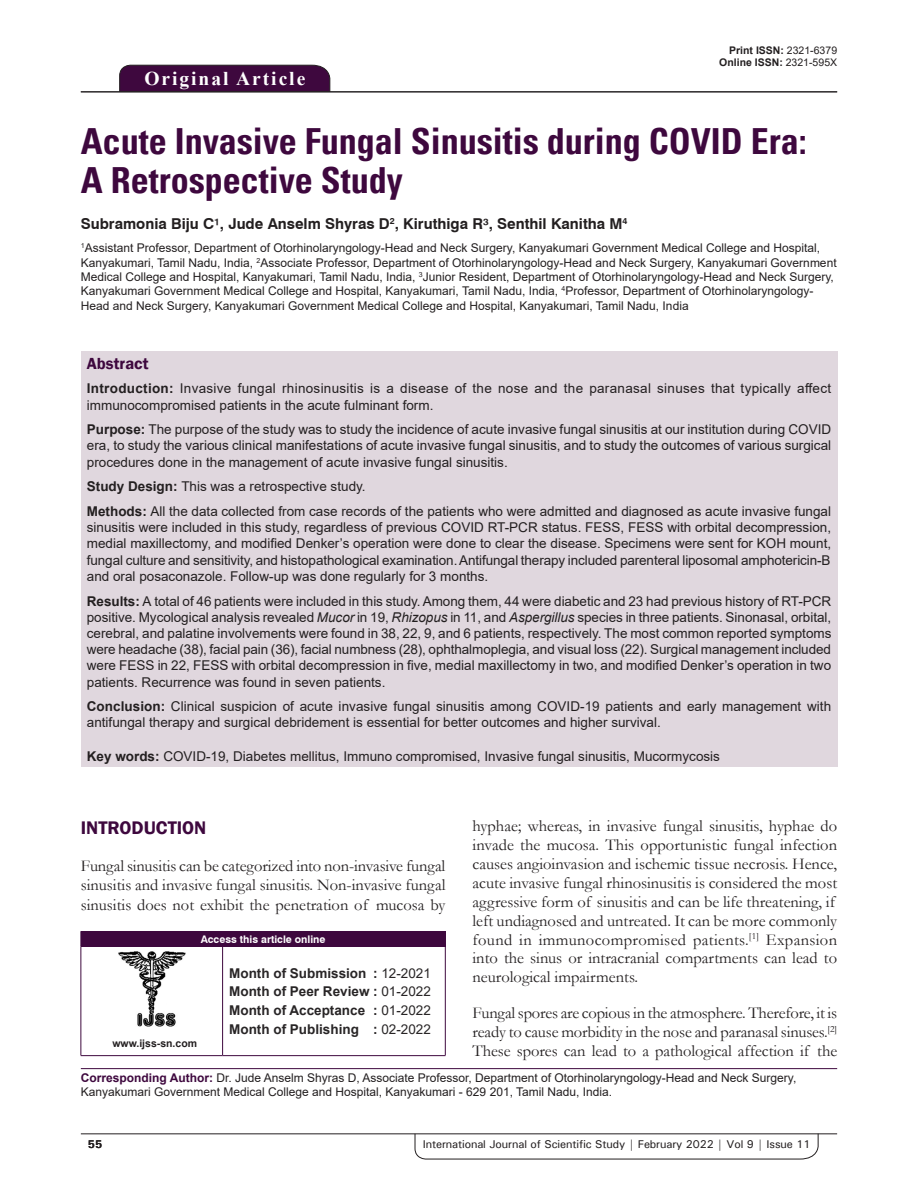
<style>
.page{position:relative;width:918px;height:1188px;background:#fff}
.page>*{position:absolute;margin:0;border:0;box-sizing:border-box;transform-origin:0 0}
.AT{font:700 condensed 36px/39px "Univers";color:#3e083e}
.AH{font:700 19.5px "Times New Roman";letter-spacing:.1em;color:#fff}
.t1{font:600 18.75px "Franklin Gothic";color:#3e083e}
.TX{font:16.5px/18.9px "Garamond";color:#231f20;text-align:justify}
.ABSH{font:600 16.5px "Franklin Gothic";color:#3e083e}
.AU{font:700 15px "Swiss 721 BT";color:#231f20}
.ABS{font:13.5px/16.2px "Arial";color:#231f20;text-align:justify}
.ABS-2{font:13.5px/16.2px "Arial";letter-spacing:.02em;color:#231f20}
.HIS{font:700 13.5px "Arial";color:#282526}
.KWD{font:13.5px "Arial";color:#231f20}
.AFF{font:12px/14.4px "Arial";color:#231f20}
.ADD{font:12px/14.4px "Arial";color:#231f20}
.RF{font:500 11.25px "Univers";letter-spacing:-.01em;color:#231f20}
.t2{font:700 11.25px "Univers";color:#231f20}
.DOI{font:700 10.5px "Arial";color:#231f20}
.AAO{font:700 10.5px "Swiss 721 BT";color:#fff}
.Web{font:700 10.5px "Arial";color:#231f20}
.s1{font-weight:400}
.s2{font-weight:700}
.s3{font-style:italic}
.s4{font-weight:700;color:#3e083e}
</style>
<div class="page">
<svg style="left:415px;top:1133px;width:404px;height:26px"></svg>
<hr style="left:81px;top:1134px;width:756px;height:1px;background:#231f20">
<div style="left:119px;top:65px;width:211px;height:26px;background:#3e083e"></div>
<hr style="left:81px;top:91px;width:756px;height:1px;background:#231f20">
<div style="left:81px;top:351px;width:756px;height:416px;background:#e0d7de"></div>
<div style="left:81px;top:931px;width:364px;height:15px;background:#3e083e"></div>
<svg style="left:445px;top:931px;width:1px;height:15px"></svg>
<hr style="left:81px;top:946px;width:142px;height:1px;background:#3e083e">
<hr style="left:81px;top:947px;width:1px;height:108px;background:#3e083e">
<hr style="left:223px;top:946px;width:223px;height:1px;background:#3e083e">
<hr style="left:222px;top:947px;width:1px;height:108px;background:#3e083e">
<hr style="left:445px;top:947px;width:1px;height:108px;background:#3e083e">
<hr style="left:223px;top:1055px;width:223px;height:1px;background:#3e083e">
<hr style="left:81px;top:1055px;width:142px;height:1px;background:#3e083e">
<img style="left:118px;top:951px;width:68px;height:76px">
<hr style="left:81px;top:1068px;width:756px;height:1px;background:#3e083e">
<p class="AH" style="left:144px;top:64px;width:162px">Original Article</p>
<p class="DOI" style="left:729px;top:42px;width:109px">Print ISSN: <span class="s1">2321-6379</span></p>
<p class="DOI" style="left:719px;top:55px;width:119px">Online ISSN: <span class="s1">2321-595X</span></p>
<p class="AT" style="left:81px;top:122px;width:727px">Acute Invasive Fungal Sinusitis during COVID Era:<br>A Retrospective Study</p>
<p class="AU" style="left:81px;top:215px;width:548px">Subramonia Biju C¹, Jude Anselm Shyras D<sup>2</sup>, Kiruthiga R³, Senthil Kanitha M<sup>4</sup></p>
<p class="AFF" style="left:81px;top:241px;width:757px"><sup>1</sup>Assistant Professor, Department of Otorhinolaryngology-Head and Neck Surgery, Kanyakumari Government Medical College and Hospital, Kanyakumari, Tamil Nadu, India, <sup>2</sup>Associate Professor, Department of Otorhinolaryngology-Head and Neck Surgery, Kanyakumari Government Medical College and Hospital, Kanyakumari, Tamil Nadu, India, <sup>3</sup>Junior Resident, Department of Otorhinolaryngology-Head and Neck Surgery, Kanyakumari Government Medical College and Hospital, Kanyakumari, Tamil Nadu, India, <sup>4</sup>Professor, Department of Otorhinolaryngology-Head and Neck Surgery, Kanyakumari Government Medical College and Hospital, Kanyakumari, Tamil Nadu, India</p>
<p class="ABSH" style="left:87px;top:353px;width:63px">Abstract</p>
<p class="ABS-2" style="left:87px;top:380px;width:746px"><span class="s2">Introduction:</span> Invasive fungal rhinosinusitis is a disease of the nose and the paranasal sinuses that typically affect immunocompromised patients in the acute fulminant form.</p>
<p class="ABS" style="left:87px;top:421px;width:746px"><span class="s2">Purpose:</span> The purpose of the study was to study the incidence of acute invasive fungal sinusitis at our institution during COVID era, to study the various clinical manifestations of acute invasive fungal sinusitis, and to study the outcomes of various surgical procedures done in the management of acute invasive fungal sinusitis.</p>
<p class="ABS" style="left:87px;top:478px;width:280px"><span class="s2">Study Design:</span> This was a retrospective study.</p>
<p class="ABS" style="left:87px;top:503px;width:746px"><span class="s2">Methods:</span> All the data collected from case records of the patients who were admitted and diagnosed as acute invasive fungal sinusitis were included in this study, regardless of previous COVID RT-PCR status. FESS, FESS with orbital decompression, medial maxillectomy, and modified Denker’s operation were done to clear the disease. Specimens were sent for KOH mount, fungal culture and sensitivity, and histopathological examination. Antifungal therapy included parenteral liposomal amphotericin-B and oral posaconazole. Follow-up was done regularly for 3 months.</p>
<p class="ABS" style="left:87px;top:593px;width:746px"><span class="s2">Results:</span> A total of 46 patients were included in this study. Among them, 44 were diabetic and 23 had previous history of RT-PCR positive. Mycological analysis revealed <span class="s3">Mucor</span> in 19, <span class="s3">Rhizopus</span> in 11, and <span class="s3">Aspergillus</span> species in three patients. Sinonasal, orbital, cerebral, and palatine involvements were found in 38, 22, 9, and 6 patients, respectively. The most common reported symptoms were headache (38), facial pain (36), facial numbness (28), ophthalmoplegia, and visual loss (22). Surgical management included were FESS in 22, FESS with orbital decompression in five, medial maxillectomy in two, and modified Denker’s operation in two patients. Recurrence was found in seven patients.</p>
<p class="ABS" style="left:87px;top:698px;width:746px"><span class="s2">Conclusion:</span> Clinical suspicion of acute invasive fungal sinusitis among COVID-19 patients and early management with antifungal therapy and surgical debridement is essential for better outcomes and higher survival.</p>
<p class="KWD" style="left:87px;top:747px;width:635px"><span class="s2">Key words:</span> COVID-19, Diabetes mellitus, Immuno compromised, Invasive fungal sinusitis, Mucormycosis</p>
<p class="TX" style="left:473px;top:816px;width:366px;text-align:left">hyphae; whereas, in invasive fungal sinusitis, hyphae do invade the mucosa. This opportunistic fungal infection causes angioinvasion and ischemic tissue necrosis. Hence, acute invasive fungal rhinosinusitis is considered the most aggressive form of sinusitis and can be life threatening, if left undiagnosed and untreated. It can be more commonly found in immunocompromised patients.<sup>[1]</sup> Expansion into the sinus or intracranial compartments can lead to neurological impairments.</p>
<p class="TX" style="left:473px;top:1003px;width:366px">Fungal spores are copious in the atmosphere. Therefore, it is ready to cause morbidity in the nose and paranasal sinuses.<sup>[2] </sup>These spores can lead to a pathological affection if the</p>
<h1 class="t1" style="left:81px;top:816px;width:127px">INTRODUCTION</h1>
<p class="TX" style="left:81px;top:855px;width:366px;line-height:19.6px">Fungal sinusitis can be categorized into non-invasive fungal sinusitis and invasive fungal sinusitis. Non-invasive fungal sinusitis does not exhibit the penetration of mucosa by</p>
<p class="AAO" style="left:201px;top:933px;width:126px">Access this article online</p>
<p class="HIS" style="left:229px;top:963px;width:203px">Month of Submission : <span class="s1">12-2021</span></p>
<p class="HIS" style="left:229px;top:982px;width:203px">Month of Peer Review : <span class="s1">01-2022</span></p>
<p class="HIS" style="left:229px;top:1001px;width:203px">Month of Acceptance : <span class="s1">01-2022</span></p>
<p class="HIS" style="left:229px;top:1020px;width:203px">Month of Publishing : <span class="s1">02-2022</span></p>
<p class="ADD" style="left:81px;top:1070px;width:717px"><span class="s4">Corresponding Author:</span> Dr. Jude Anselm Shyras D, Associate Professor, Department of Otorhinolaryngology-Head and Neck Surgery,<br>Kanyakumari Government Medical College and Hospital, Kanyakumari - 629 201, Tamil Nadu, India.</p>
<p class="Web" style="left:112px;top:1036px;width:86px">www.ijss-sn.com</p>
<p class="t2" style="left:88px;top:1137px;width:16px">55</p>
<p class="RF" style="left:423px;top:1137px;width:389px">International Journal of Scientific Study | February 2022 | Vol 9 | Issue 11</p>
</div>
